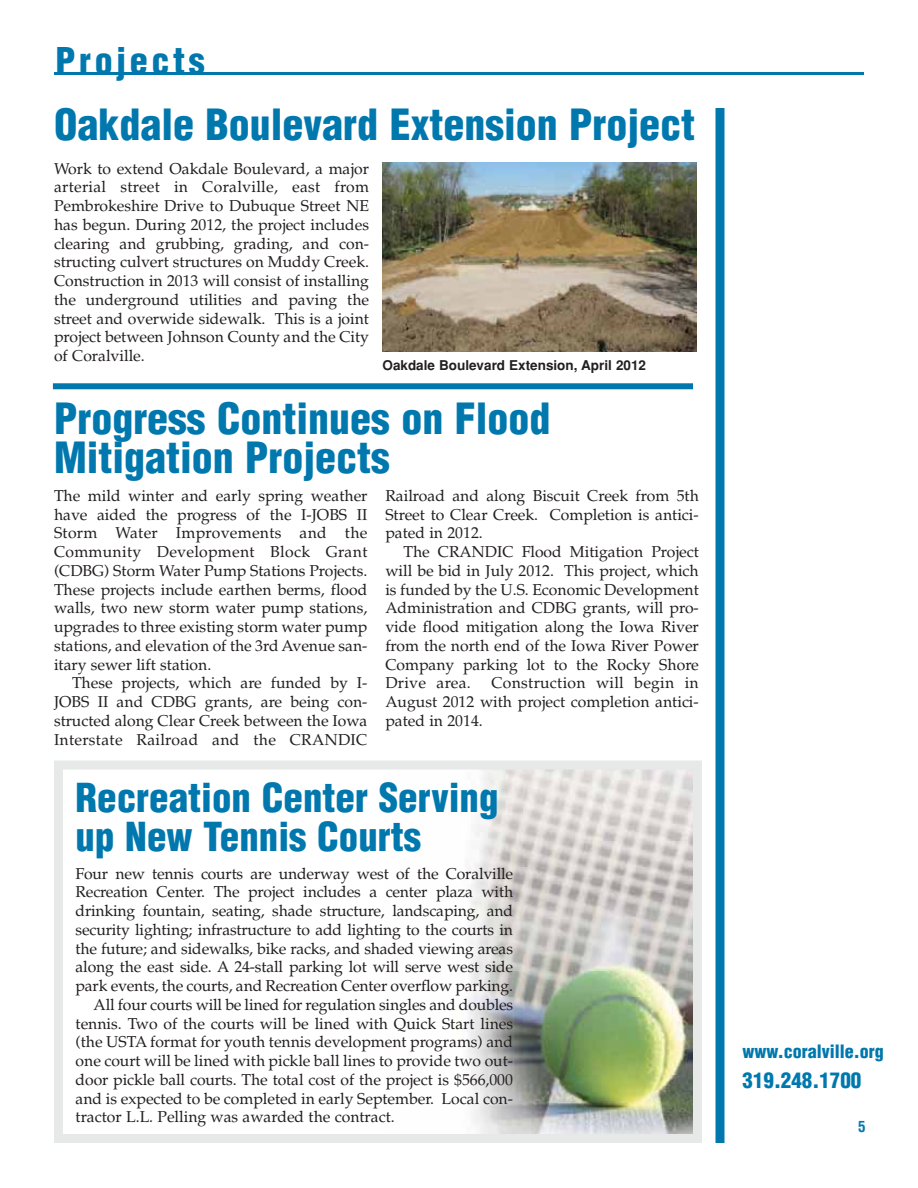
<style>
.page{position:relative;width:918px;height:1188px;background:#fff}
.page>*{position:absolute;margin:0;border:0;box-sizing:border-box;transform-origin:0 0}
.t1{font:900 condensed 42px/39px "Helvetica";color:#0078ae}
.t2{font:900 condensed 39px/39px "Helvetica";color:#0078ae}
.t3{font:900 condensed 36px "Helvetica";letter-spacing:.1em;color:#0078ae}
.t4{font:900 condensed 21px "Helvetica";color:#0078ae}
.t5{font:900 condensed 18px "Helvetica";color:#0078ae}
.t6{font:15.75px/18.8px "Palatino";color:#231f20;text-align:justify}
.t7{font:700 condensed 15px "Helvetica";color:#0078ae}
.t8{font:700 13.5px "Helvetica";color:#231f20}
</style>
<div class="page">
<img style="left:465px;top:771px;width:227px;height:362px">
<div style="left:54px;top:761px;width:648px;height:382px;border:9px solid #e7e8e8"></div>
<hr style="left:54px;top:72px;width:810px;height:3px;background:#0078ae">
<div style="left:716px;top:108px;width:9px;height:1035px;background:#0078ae"></div>
<img style="left:382px;top:162px;width:314px;height:190px">
<div style="left:53px;top:383px;width:640px;height:6px;background:#0078ae"></div>
<h3 class="t3" style="left:56px;top:47px;width:151px">Projects</h3>
<h1 class="t1" style="left:54px;top:108px;width:643px">Oakdale Boulevard Extension Project</h1>
<p class="t6" style="left:54px;top:161px;width:317px">Work to extend Oakdale Boulevard, a major arterial street in Coralville, east from Pembrokeshire Drive to Dubuque Street NE has begun. During 2012, the project includes clearing and grubbing, grading, and con&shy;structing culvert structures on Muddy Creek.<br>Construction in 2013 will consist of installing the underground utilities and paving the street and overwide sidewalk. This is a joint project between Johnson County and the City of Coralville.</p>
<p class="t8" style="left:383px;top:360px;width:265px">Oakdale Boulevard Extension, April 2012</p>
<h1 class="t1" style="left:54px;top:402px;width:498px">Progress Continues on Flood<br>Mitigation Projects</h1>
<p class="t6" style="left:54px;top:488px;width:315px">The mild winter and early spring weather have aided the progress of the I-JOBS II Storm Water Improvements and the Community Development Block Grant (CDBG) Storm Water Pump Stations Projects.<br>These projects include earthen berms, flood walls, two new storm water pump stations, upgrades to three existing storm water pump stations, and elevation of the 3rd Avenue san&shy;itary sewer lift station.</p>
<p class="t6" style="left:54px;top:675px;width:315px;text-indent:18px">These projects, which are funded by I-JOBS II and CDBG grants, are being con&shy;structed along Clear Creek between the Iowa Interstate Railroad and the CRANDIC</p>
<p class="t6" style="left:385px;top:488px;width:315px">Railroad and along Biscuit Creek from 5th Street to Clear Creek. Completion is antici&shy;pated in 2012.</p>
<p class="t6" style="left:385px;top:544px;width:315px;text-indent:18px">The CRANDIC Flood Mitigation Project will be bid in July 2012. This project, which is funded by the U.S. Economic Development Administration and CDBG grants, will pro&shy;vide flood mitigation along the Iowa River from the north end of the Iowa River Power Company parking lot to the Rocky Shore Drive area.</p>
<p class="t6" style="left:385px;top:675px;width:315px;text-indent:106px">Construction will begin in August 2012 with project completion antici&shy;pated in 2014.</p>
<h2 class="t2" style="left:76px;top:781px;width:424px">Recreation Center Serving up New Tennis Courts</h2>
<p class="t6" style="left:76px;top:866px;width:439px">Four new tennis courts are underway west of the Coralville</p>
<p class="t6" style="left:76px;top:884px;width:439px">Recreation Center. The project includes a center plaza with</p>
<p class="t6" style="left:76px;top:903px;width:439px">drinking fountain, seating, shade structure, landscaping, and</p>
<p class="t6" style="left:76px;top:922px;width:439px">security lighting; infrastructure to add lighting to the courts in</p>
<p class="t6" style="left:76px;top:941px;width:439px">the future; and sidewalks, bike racks, and shaded viewing areas</p>
<p class="t6" style="left:76px;top:959px;width:439px">along the east side. A 24-stall parking lot will serve west side</p>
<p class="t6" style="left:76px;top:978px;width:439px">park events, the courts, and Recreation Center overflow parking.</p>
<p class="t6" style="left:94px;top:997px;width:421px">All four courts will be lined for regulation singles and doubles</p>
<p class="t6" style="left:76px;top:1016px;width:439px">tennis. Two of the courts will be lined with Quick Start lines</p>
<p class="t6" style="left:76px;top:1034px;width:439px">(the USTA format for youth tennis development programs) and</p>
<p class="t6" style="left:76px;top:1053px;width:439px">one court will be lined with pickle ball lines to provide two out-</p>
<p class="t6" style="left:76px;top:1072px;width:439px">door pickle ball courts. The total cost of the project is $566,000</p>
<p class="t6" style="left:76px;top:1091px;width:439px">and is expected to be completed in early September. Local con-</p>
<p class="t6" style="left:76px;top:1109px;width:321px">tractor L.L. Pelling was awarded the contract.</p>
<p class="t5" style="left:743px;top:1044px;width:143px">www.coralville.org</p>
<h3 class="t4" style="left:743px;top:1072px;width:120px">319.248.1700</h3>
<p class="t7" style="left:858px;top:1121px;width:9px">5</p>
</div>
